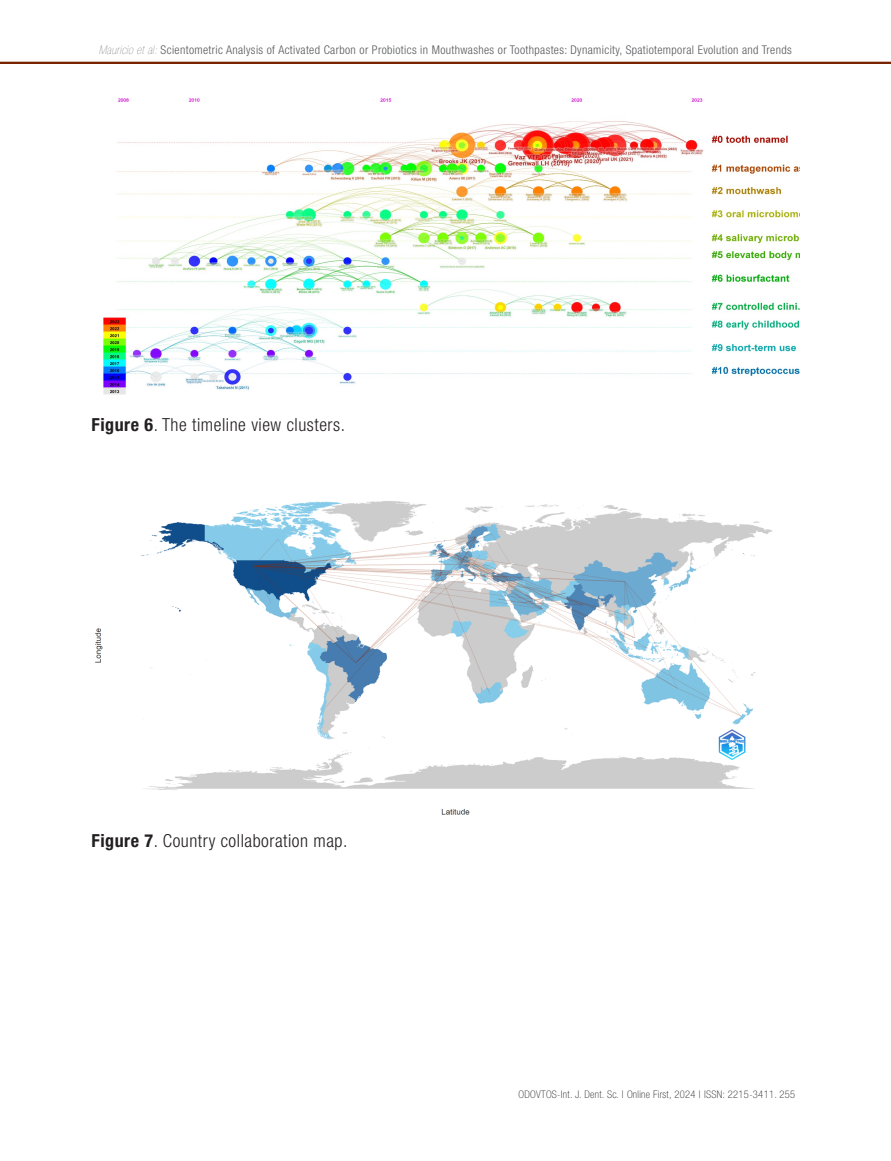
<style>
.page{position:relative;width:891px;height:1161px;background:#fff}
.page>*{position:absolute;margin:0;border:0;box-sizing:border-box;transform-origin:0 0}
.fuentes_de_tablas{font:300 condensed 18px "Helvetica Neue LT Std";letter-spacing:.03em;color:#231f20}
.t1{font:300 condensed 12px "Helvetica Neue LT Std";letter-spacing:.03em;color:#57585a}
.t2{font:100 condensed 10.5px "Helvetica Neue LT Std";letter-spacing:.03em;color:#231f20}
.s1{font-weight:200;font-style:italic}
.s2{font-weight:700}
</style>
<div class="page">
<hr style="left:0;top:62px;width:891px;height:2px;background:#782400">
<img style="left:103px;top:98px;width:697px;height:297px">
<img style="left:95px;top:501px;width:678px;height:314px">
<p class="t1" style="left:99px;top:43px;width:695px"><span class="s1">Mauricio et al:</span> Scientometric Analysis of Activated Carbon or Probiotics in Mouthwashes or Toothpastes: Dynamicity, Spatiotemporal Evolution and Trends</p>
<p class="fuentes_de_tablas" style="left:91px;top:415px;width:255px"><span class="s2">Figure 6</span>. The timeline view clusters.</p>
<p class="fuentes_de_tablas" style="left:91px;top:830px;width:258px"><span class="s2">Figure 7</span>. Country collaboration map.</p>
<p class="t2" style="left:519px;top:1088px;width:278px">ODOVTOS-Int. J. Dent. Sc. | Online First, 2024 | ISSN: 2215-3411. 255</p>
</div>
